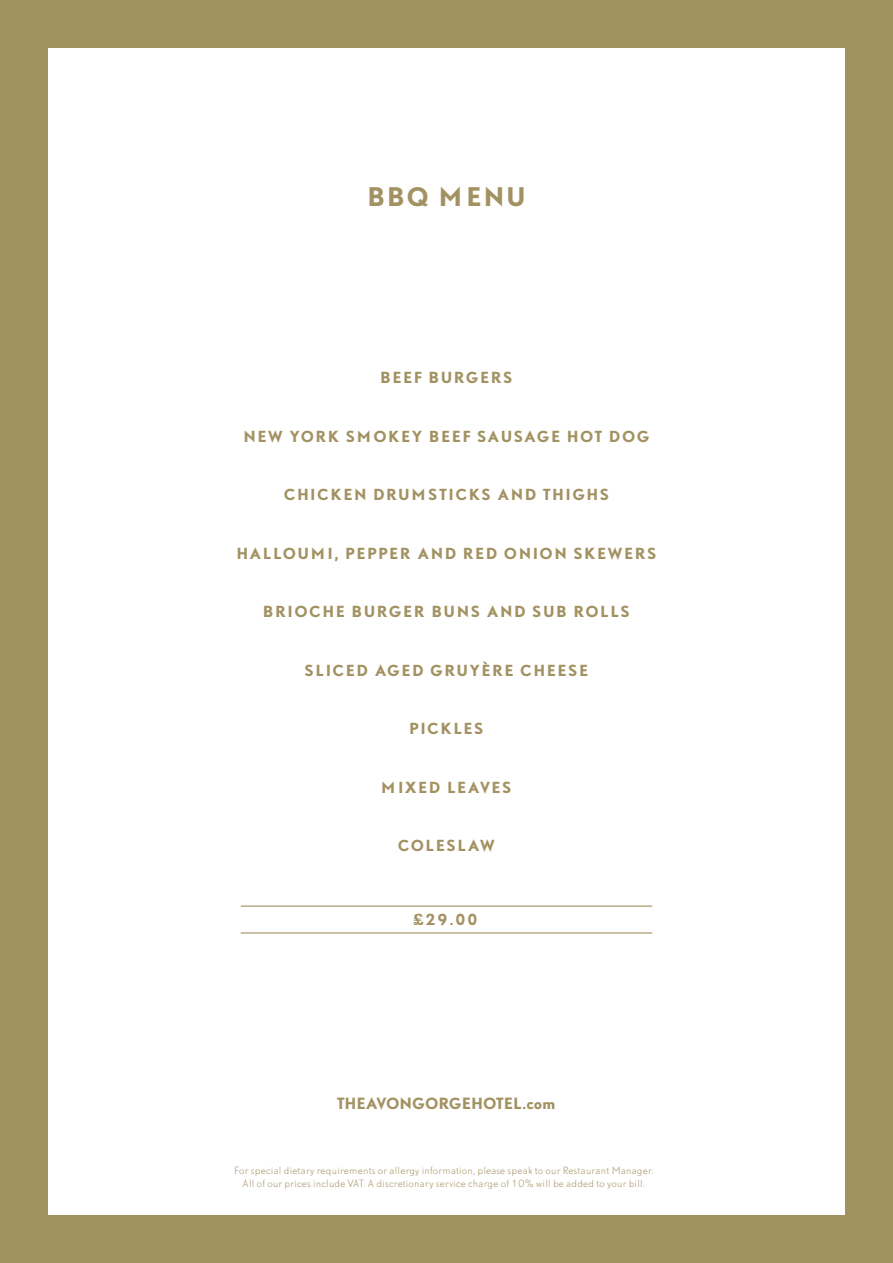
<style>
.page{position:relative;width:893px;height:1263px;background:#a29161}
.page>*{position:absolute;margin:0;border:0;box-sizing:border-box;transform-origin:0 0}
.t1{font:700 23.85px "DTL Nobel T";letter-spacing:.12em;color:#a29161}
.t2{font:700 14.4px "DTL Nobel T";letter-spacing:.04em;color:#a29161}
.t3{font:700 14.25px "DTL Nobel T";letter-spacing:.15em;color:#a29161}
.t4{font:300 9.3px/12.8px "DTL Nobel T";letter-spacing:.025em;color:#a29161;text-align:center}
</style>
<div class="page">
<div style="left:48px;top:48px;width:797px;height:1167px;background:#fff"></div>
<hr style="left:241px;top:905px;width:411px;height:2px;background:#a29161">
<hr style="left:241px;top:932px;width:411px;height:1px;background:#a29161">
<h1 class="t1" style="left:368px;top:180px;width:159px">BBQ MENU</h1>
<p class="t3" style="left:381px;top:368px;width:133px">BEEF BURGERS</p>
<p class="t3" style="left:244px;top:426px;width:407px">NEW YORK SMOKEY BEEF SAUSAGE HOT DOG</p>
<p class="t3" style="left:284px;top:485px;width:326px">CHICKEN DRUMSTICKS AND THIGHS</p>
<p class="t3" style="left:237px;top:543px;width:421px">HALLOUMI, PEPPER AND RED ONION SKEWERS</p>
<p class="t3" style="left:263px;top:602px;width:368px">BRIOCHE BURGER BUNS AND SUB ROLLS</p>
<p class="t3" style="left:305px;top:660px;width:285px">SLICED AGED GRUYÈRE CHEESE</p>
<p class="t3" style="left:410px;top:719px;width:75px">PICKLES</p>
<p class="t3" style="left:382px;top:777px;width:131px">MIXED LEAVES</p>
<p class="t3" style="left:398px;top:836px;width:98px">COLESLAW</p>
<p class="t3" style="left:413px;top:909px;width:66px">£29.00</p>
<p class="t2" style="left:337px;top:1093px;width:220px">THEAVONGORGEHOTEL.com</p>
<p class="t4" style="left:234px;top:1164px;width:421px">For special dietary requirements or allergy information, please speak to our Restaurant Manager.<br>All of our prices include VAT. A discretionary service charge of 10% will be added to your bill.</p>
</div>
